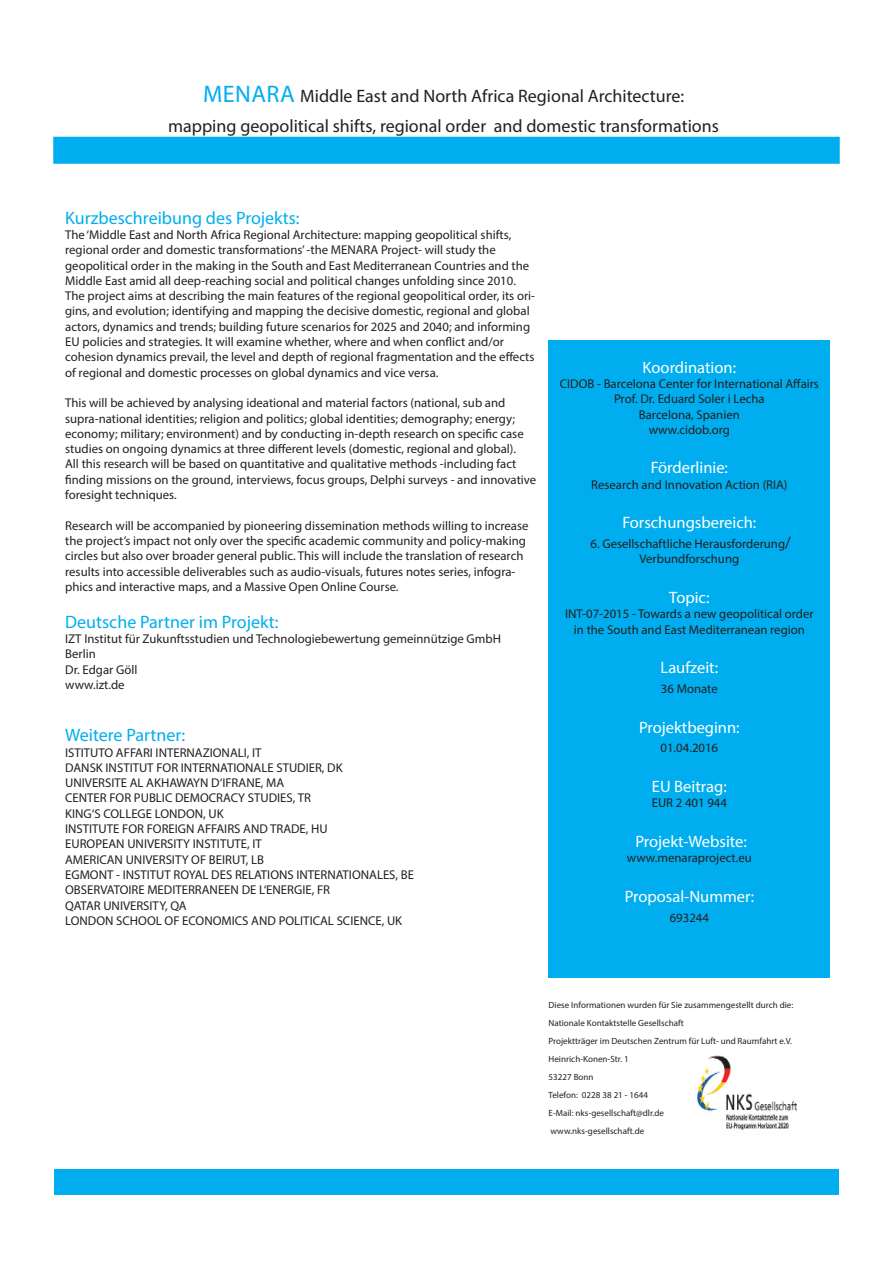
<style>
.page{position:relative;width:893px;height:1263px;background:#fff}
.page>*{position:absolute;margin:0;border:0;box-sizing:border-box;transform-origin:0 0}
.t1{font:24px "Myriad Pro";color:#00aeef}
.t2{font:18px/30.2px "Myriad Pro";color:#231f20}
.t3{font:18px "Myriad Pro";color:#00aeef}
.t4{font:16.5px "Myriad Pro";color:#fff}
.t5{font:12.75px/15.3px "Myriad Pro";color:#231f20}
.t6{font:9px/18px "Myriad Pro";letter-spacing:.005em;color:#231f20}
.s1{font-size:16.5px}
</style>
<div class="page">
<div style="left:53px;top:137px;width:787px;height:27px;background:#00aeef;border:2px solid #00aeef"></div>
<div style="left:549px;top:340px;width:281px;height:638px;background:#00aeef"></div>
<img style="left:697px;top:1056px;width:100px;height:74px">
<div style="left:54px;top:1169px;width:785px;height:26px;background:#00aeef"></div>
<h1 class="t1" style="left:203px;top:79px;width:35px">Menara</h1>
<h2 class="t2" style="left:168px;top:81px;width:552px;text-indent:132px">Middle East and North Africa Regional Architecture: mapping geopolitical shifts, regional order and domestic transformations</h2>
<h2 class="t3" style="left:65px;top:206px;width:236px">Kurzbeschreibung des Projekts:</h2>
<p class="t5" style="left:65px;top:227px;width:471px">The ‘Middle East and North Africa Regional Architecture: mapping geopolitical shifts, regional order and domestic transformations’ -the MENARA Project- will study the geopolitical order in the making in the South and East Mediterranean Countries and the Middle East amid all deep-reaching social and political changes unfolding since 2010.<br>The project aims at describing the main features of the regional geopolitical order, its ori&shy;gins, and evolution; identifying and mapping the decisive domestic, regional and global actors, dynamics and trends; building future scenarios for 2025 and 2040; and informing EU policies and strategies. It will examine whether, where and when conflict and/or cohesion dynamics prevail, the level and depth of regional fragmentation and the effects of regional and domestic processes on global dynamics and vice versa.</p>
<p class="t5" style="left:65px;top:395px;width:473px">This will be achieved by analysing ideational and material factors (national, sub and supra-national identities; religion and politics; global identities; demography; energy; economy; military; environment) and by conducting in-depth research on specific case studies on ongoing dynamics at three different levels (domestic, regional and global).<br>All this research will be based on quantitative and qualitative methods -including fact finding missions on the ground, interviews, focus groups, Delphi surveys - and innovative foresight techniques.</p>
<p class="t5" style="left:65px;top:517px;width:465px">Research will be accompanied by pioneering dissemination methods willing to increase the project’s impact not only over the specific academic community and policy-making circles but also over broader general public. This will include the translation of research results into accessible deliverables such as audio-visuals, futures notes series, infogra&shy;phics and interactive maps, and a Massive Open Online Course.</p>
<h2 class="t3" style="left:65px;top:611px;width:215px">Deutsche Partner im Projekt:</h2>
<p class="t5" style="left:65px;top:631px;width:437px">IZT Institut für Zukunftsstudien und Technologiebewertung gemeinnützige GmbH<br>Berlin<br>Dr. Edgar Göll<br>www.izt.de</p>
<h2 class="t3" style="left:65px;top:724px;width:122px">Weitere Partner:</h2>
<p class="t5" style="left:65px;top:744px;width:350px">ISTITUTO AFFARI INTERNAZIONALI, IT<br>DANSK INSTITUT FOR INTERNATIONALE STUDIER, DK<br>UNIVERSITE AL AKHAWAYN D‘IFRANE, MA<br>CENTER FOR PUBLIC DEMOCRACY STUDIES, TR<br>KING‘S COLLEGE LONDON, UK<br>INSTITUTE FOR FOREIGN AFFAIRS AND TRADE, HU<br>EUROPEAN UNIVERSITY INSTITUTE, IT<br>AMERICAN UNIVERSITY OF BEIRUT, LB<br>EGMONT - INSTITUT ROYAL DES RELATIONS INTERNATIONALES, BE OBSERVATOIRE MEDITERRANEEN DE L‘ENERGIE, FR<br>QATAR UNIVERSITY, QA<br>LONDON SCHOOL OF ECONOMICS AND POLITICAL SCIENCE, UK</p>
<p class="t4" style="left:643px;top:357px;width:95px">Koordination:</p>
<p class="t5" style="left:560px;top:376px;width:261px;text-align:center">CIDOB - Barcelona Center for International Affairs<br>Prof. Dr. Eduard Soler i Lecha<br>Barcelona, Spanien<br>www.cidob.org</p>
<p class="t4" style="left:651px;top:458px;width:79px">Förderlinie:</p>
<p class="t5" style="left:591px;top:477px;width:198px">Research and Innovation Action (RIA)</p>
<p class="t4" style="left:622px;top:513px;width:136px">Forschungsbereich:</p>
<p class="t5" style="left:591px;top:536px;width:202px;text-align:center">6. Gesellschaftliche Herausforderung<span class="s1">/<br></span>Verbundforschung</p>
<p class="t4" style="left:669px;top:587px;width:42px">Topic:</p>
<p class="t5" style="left:565px;top:606px;width:250px;text-align:center">INT-07-2015 - Towards a new geopolitical order in the South and East Mediterranean region</p>
<p class="t4" style="left:661px;top:657px;width:59px">Laufzeit:</p>
<p class="t5" style="left:661px;top:681px;width:58px">36 Monate</p>
<p class="t4" style="left:639px;top:717px;width:102px">Projektbeginn:</p>
<p class="t5" style="left:661px;top:740px;width:59px">01.04.2016</p>
<p class="t4" style="left:652px;top:776px;width:76px">EU Beitrag:</p>
<p class="t5" style="left:652px;top:795px;width:77px">EUR 2 401 944</p>
<p class="t4" style="left:635px;top:831px;width:113px">Projekt-Website:</p>
<p class="t5" style="left:627px;top:850px;width:126px">www.menaraproject.eu</p>
<p class="t4" style="left:625px;top:886px;width:131px">Proposal-Nummer:</p>
<p class="t5" style="left:670px;top:909px;width:41px">693244</p>
<p class="t6" style="left:549px;top:996px;width:246px">Diese Informationen wurden für Sie zusammengestellt durch die:<br>Nationale Kontaktstelle Gesellschaft<br>Projektträger im Deutschen Zentrum für Luft- und Raumfahrt e.V.<br>Heinrich-Konen-Str. 1<br>53227 Bonn<br>Telefon: 0228 38 21 - 1644<br>E-Mail: nks-gesellschaft@dlr.de<br>www.nks-gesellschaft.de</p>
</div>
